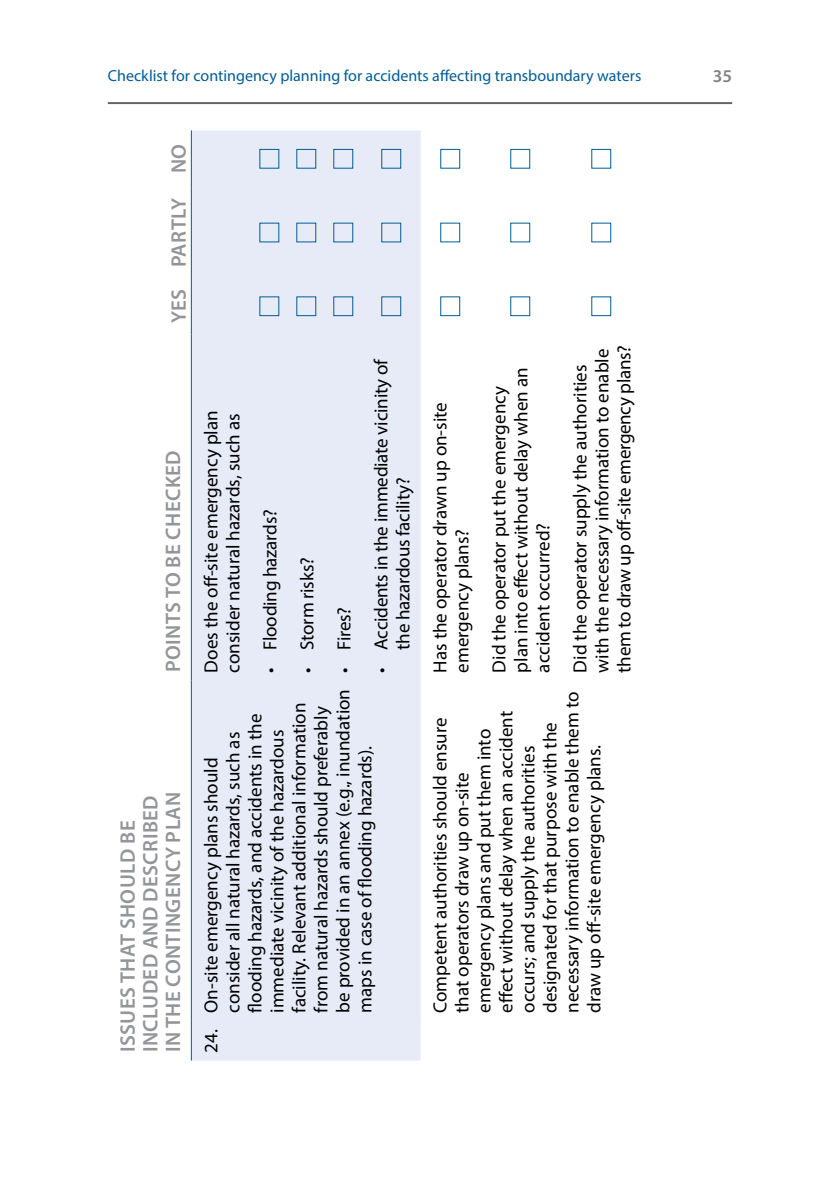
<style>
.page{position:relative;width:840px;height:1191px;background:#fff}
.page>*{position:absolute;margin:0;border:0;box-sizing:border-box;transform-origin:0 0}
.t1{font:600 21px/22.4px "Myriad Pro";letter-spacing:.02em;color:#939598}
.t2{font:19px/22px "Myriad Pro";color:#000}
.t3{font:600 18px "Myriad Pro";color:#808285}
.t4{font:16px "Myriad Pro";color:#005d95}
</style>
<div class="page">
<hr style="left:108px;top:102px;width:623px;height:2px;background:#000">
<div style="left:192px;top:130px;width:228px;height:930px;background:#e6ebf7"></div>
<svg style="left:420px;top:1020px;width:1px;height:40px"></svg>
<hr style="left:191px;top:1020px;width:1px;height:40px;background:#005d95">
<hr style="left:191px;top:680px;width:1px;height:340px;background:#005d95">
<hr style="left:191px;top:334px;width:1px;height:346px;background:#005d95">
<hr style="left:191px;top:278px;width:1px;height:56px;background:#005d95">
<hr style="left:191px;top:187px;width:1px;height:91px;background:#005d95">
<hr style="left:191px;top:130px;width:1px;height:57px;background:#005d95">
<div style="left:333px;top:296px;width:20px;height:20px;border:1px solid #005d95"></div>
<div style="left:333px;top:149px;width:20px;height:20px;border:1px solid #005d95"></div>
<div style="left:381px;top:296px;width:20px;height:20px;border:1px solid #005d95"></div>
<div style="left:381px;top:223px;width:20px;height:19px;border:1px solid #005d95"></div>
<div style="left:381px;top:149px;width:20px;height:20px;border:1px solid #005d95"></div>
<div style="left:440px;top:296px;width:20px;height:20px;border:1px solid #005d95"></div>
<div style="left:440px;top:223px;width:20px;height:19px;border:1px solid #005d95"></div>
<div style="left:440px;top:149px;width:20px;height:20px;border:1px solid #005d95"></div>
<div style="left:510px;top:296px;width:20px;height:20px;border:1px solid #005d95"></div>
<div style="left:510px;top:149px;width:20px;height:20px;border:1px solid #005d95"></div>
<p class="t4" style="left:108px;top:66px;width:534px">Checklist for contingency planning for accidents affecting transboundary waters</p>
<p class="t3" style="left:712px;top:64px;width:21px">35</p>
<p class="t1" style="left:167px;top:323px;width:181px;rotate:-90deg">YES PARTLY NO</p>
<p class="t1" style="left:161px;top:672px;width:224px;rotate:-90deg">POINTS TO BE CHECKED</p>
<p class="t1" style="left:116px;top:1052px;width:262px;rotate:-90deg">ISSUES THAT SHOULD BE<br>INCLUDED AND DESCRIBED<br>IN THE CONTINGENCY PLAN</p>
<p class="t2" style="left:200px;top:672px;width:264px;rotate:-90deg">Does the off-site emergency plan consider natural hazards, such as</p>
<p class="t2" style="left:259px;top:672px;width:165px;rotate:-90deg">• Flooding hazards?</p>
<p class="t2" style="left:295px;top:672px;width:117px;rotate:-90deg">• Storm risks?</p>
<p class="t2" style="left:332px;top:672px;width:67px;rotate:-90deg">• Fires?</p>
<p class="t2" style="left:369px;top:650px;width:292px;text-indent:-23px;rotate:-90deg">• Accidents in the immediate vicinity of the hazardous facility?</p>
<p class="t2" style="left:200px;top:1012px;width:325px;text-indent:-40px;rotate:-90deg">24. On-site emergency plans should consider all natural hazards, such as flooding hazards, and accidents in the immediate vicinity of the hazardous facility. Relevant additional information from natural hazards should preferably be provided in an annex (e.g., inundation maps in case of flooding hazards).</p>
<p class="t2" style="left:428px;top:672px;width:272px;rotate:-90deg">Has the operator drawn up on-site emergency plans?</p>
<p class="t2" style="left:487px;top:672px;width:307px;rotate:-90deg">Did the operator put the emergency plan into effect without delay when an accident occurred?</p>
<p class="t2" style="left:568px;top:672px;width:329px;rotate:-90deg">Did the operator supply the authorities with the necessary information to enable them to draw up off-site emergency plans?</p>
<p class="t2" style="left:428px;top:1012px;width:323px;rotate:-90deg">Competent authorities should ensure that operators draw up on-site emergency plans and put them into effect without delay when an accident occurs; and supply the authorities designated for that purpose with the necessary information to enable them to draw up off-site emergency plans.</p>
</div>
